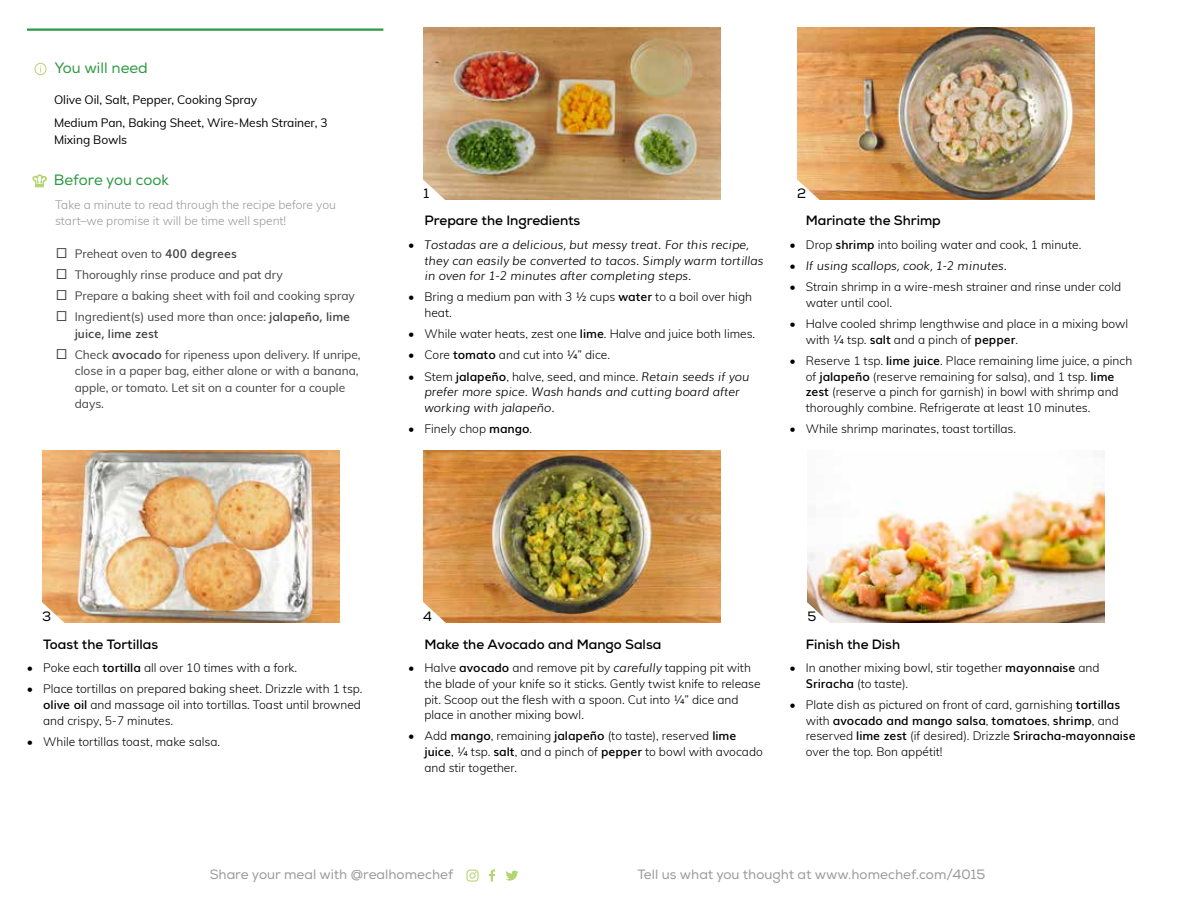
<style>
.page{position:relative;width:1188px;height:918px;background:#fff}
.page>*{position:absolute;margin:0;border:0;box-sizing:border-box;transform-origin:0 0}
.t1{font:15px "Nexa";color:#2c9942}
.t2{font:700 13.5px "Nexa";color:#000}
.t3{font:13.5px "Nexa";color:#9a9a9a}
.t4{font:13.5px "Nexa";color:#000}
.t5{font:300 12px/15.8px "Muli";color:#000}
.t6{font:italic 300 12px/15.8px "Muli";color:#000}
.t7{font:12px/21px "Muli";color:#414241}
.t8{font:12px/23.2px "Muli";letter-spacing:-.005em;color:#000}
.t9{font:300 12px/16.5px "Muli";color:#9a9a9a}
.s1{font-weight:600}
.s2{font-style:normal}
.s3{font-weight:600;font-style:normal}
.s4{font-style:italic}
</style>
<div class="page">
<img style="left:42px;top:450px;width:297px;height:173px">
<img style="left:423px;top:450px;width:297px;height:173px">
<img style="left:423px;top:27px;width:297px;height:173px">
<img style="left:808px;top:483px;width:297px;height:140px">
<img style="left:797px;top:27px;width:297px;height:173px">
<svg style="left:423px;top:178px;width:24px;height:22px"></svg>
<svg style="left:797px;top:178px;width:24px;height:22px"></svg>
<svg style="left:42px;top:601px;width:24px;height:22px"></svg>
<svg style="left:423px;top:601px;width:24px;height:22px"></svg>
<svg style="left:807px;top:601px;width:24px;height:22px"></svg>
<hr style="left:27px;top:28px;width:356px;height:3px;background:#2c9942">
<div style="left:35px;top:63px;width:11px;height:12px;border:1px solid #b4d672;border-radius:50%"></div>
<svg style="left:33px;top:175px;width:14px;height:12px"></svg>
<svg style="left:489px;top:870px;width:6px;height:12px"></svg>
<svg style="left:466px;top:870px;width:13px;height:12px"></svg>
<svg style="left:506px;top:871px;width:12px;height:10px"></svg>
<p class="t1" style="left:55px;top:59px;width:95px">You will need</p>
<p class="t8" style="left:54px;top:87px;width:275px">Olive Oil, Salt, Pepper, Cooking Spray<br>Medium Pan, Baking Sheet, Wire-Mesh Strainer, 3</p>
<p class="t8" style="left:54px;top:127px;width:75px">Mixing Bowls</p>
<p class="t1" style="left:54px;top:171px;width:117px">Before you cook</p>
<p class="t9" style="left:55px;top:196px;width:282px">Take a minute to read through the recipe before you start–we promise it will be time well spent!</p>
<p class="t7" style="left:75px;top:243px;width:282px">Preheat oven to <span class="s1">400 degrees<br></span>Thoroughly rinse produce and pat dry<br>Prepare a baking sheet with foil and cooking spray Ingredient(s) used more than once: <span class="s1">jalapeño, lime</span></p>
<p class="t7" style="left:75px;top:323px;width:287px"><span class="s1">juice, lime zest<br></span>Check <span class="s1">avocado</span> for ripeness upon delivery. If unripe,</p>
<p class="t7" style="left:75px;top:362px;width:285px;line-height:16.5px">close in a paper bag, either alone or with a banana, apple, or tomato. Let sit on a counter for a couple days.</p>
<p class="t4" style="left:423px;top:185px;width:7px">1</p>
<p class="t2" style="left:425px;top:212px;width:157px">Prepare the Ingredients</p>
<p class="t6" style="left:425px;top:236px;width:341px;text-indent:-16px"><span class="s2">•</span> Tostadas are a delicious, but messy treat. For this recipe, they can easily be converted to tacos. Simply warm tortillas in oven for 1-2 minutes after completing steps.</p>
<p class="t5" style="left:425px;top:289px;width:329px;text-indent:-16px">• Bring a medium pan with 3 ½ cups <span class="s1">water</span> to a boil over high heat.</p>
<p class="t5" style="left:408px;top:326px;width:348px">• While water heats, zest one <span class="s1">lime</span>. Halve and juice both limes.</p>
<p class="t5" style="left:408px;top:347px;width:203px">• Core <span class="s1">tomato</span> and cut into ¼” dice.</p>
<p class="t6" style="left:425px;top:367px;width:326px;text-indent:-16px"><span class="s2">• Stem</span> <span class="s3">jalapeño</span><span class="s2">, halve, seed, and mince.</span> Retain seeds if you prefer more spice. Wash hands and cutting board after working with jalapeño.</p>
<p class="t5" style="left:408px;top:420px;width:125px">• Finely chop <span class="s1">mango</span>.</p>
<p class="t4" style="left:797px;top:185px;width:11px">2</p>
<p class="t2" style="left:806px;top:212px;width:137px">Marinate the Shrimp</p>
<p class="t5" style="left:790px;top:236px;width:293px">• Drop <span class="s1">shrimp</span> into boiling water and cook, 1 minute.</p>
<p class="t6" style="left:790px;top:257px;width:219px"><span class="s2">•</span> If using scallops, cook, 1-2 minutes.</p>
<p class="t5" style="left:806px;top:278px;width:317px;text-indent:-16px">• Strain shrimp in a wire-mesh strainer and rinse under cold water until cool.</p>
<p class="t5" style="left:806px;top:315px;width:324px;text-indent:-16px">• Halve cooled shrimp lengthwise and place in a mixing bowl with ¼ tsp. <span class="s1">salt</span> and a pinch of <span class="s1">pepper</span>.</p>
<p class="t5" style="left:806px;top:352px;width:328px;text-indent:-16px">• Reserve 1 tsp. <span class="s1">lime juice</span>. Place remaining lime juice, a pinch of <span class="s1">jalapeño</span> (reserve remaining for salsa), and 1 tsp. <span class="s1">lime zest</span> (reserve a pinch for garnish) in bowl with shrimp and thoroughly combine. Refrigerate at least 10 minutes.</p>
<p class="t5" style="left:790px;top:420px;width:228px">• While shrimp marinates, toast tortillas.</p>
<p class="t4" style="left:42px;top:608px;width:11px">3</p>
<p class="t4" style="left:423px;top:608px;width:10px">4</p>
<p class="t4" style="left:808px;top:608px;width:10px">5</p>
<p class="t2" style="left:43px;top:636px;width:117px">Toast the Tortillas</p>
<p class="t5" style="left:27px;top:659px;width:272px">• Poke each <span class="s1">tortilla</span> all over 10 times with a fork.</p>
<p class="t5" style="left:43px;top:681px;width:321px;text-align:justify;text-indent:-16px">• Place tortillas on prepared baking sheet. Drizzle with 1 tsp. <span class="s1">olive oil</span> and massage oil into tortillas. Toast until browned and crispy, 5-7 minutes.</p>
<p class="t5" style="left:27px;top:733px;width:195px">• While tortillas toast, make salsa.</p>
<p class="t2" style="left:424px;top:635px;width:238px">Make the Avocado and Mango Salsa</p>
<p class="t5" style="left:424px;top:659px;width:338px;text-indent:-16px">• Halve <span class="s1">avocado</span> and remove pit by <span class="s4">carefully</span> tapping pit with the blade of your knife so it sticks. Gently twist knife to release pit. Scoop out the flesh with a spoon. Cut into ¼” dice and place in another mixing bowl.</p>
<p class="t5" style="left:424px;top:728px;width:340px;text-indent:-16px">• Add <span class="s1">mango</span>, remaining <span class="s1">jalapeño</span> (to taste), reserved <span class="s1">lime juice</span>, ¼ tsp. <span class="s1">salt</span>, and a pinch of <span class="s1">pepper</span> to bowl with avocado and stir together.</p>
<p class="t2" style="left:806px;top:635px;width:96px">Finish the Dish</p>
<p class="t5" style="left:806px;top:659px;width:295px;text-indent:-16px">• In another mixing bowl, stir together <span class="s1">mayonnaise</span> and<br><span class="s1">Sriracha</span> (to taste).</p>
<p class="t5" style="left:806px;top:696px;width:331px;text-indent:-16px">• Plate dish as pictured on front of card, garnishing <span class="s1">tortillas </span>with <span class="s1">avocado and mango salsa</span>, <span class="s1">tomatoes</span>, <span class="s1">shrimp</span>, and reserved <span class="s1">lime zest</span> (if desired). Drizzle <span class="s1">Sriracha-mayonnaise </span>over the top. Bon appétit!</p>
<p class="t3" style="left:210px;top:867px;width:245px">Share your meal with @realhomechef</p>
<p class="t3" style="left:638px;top:867px;width:349px">Tell us what you thought at www.homechef.com/4015</p>
</div>
